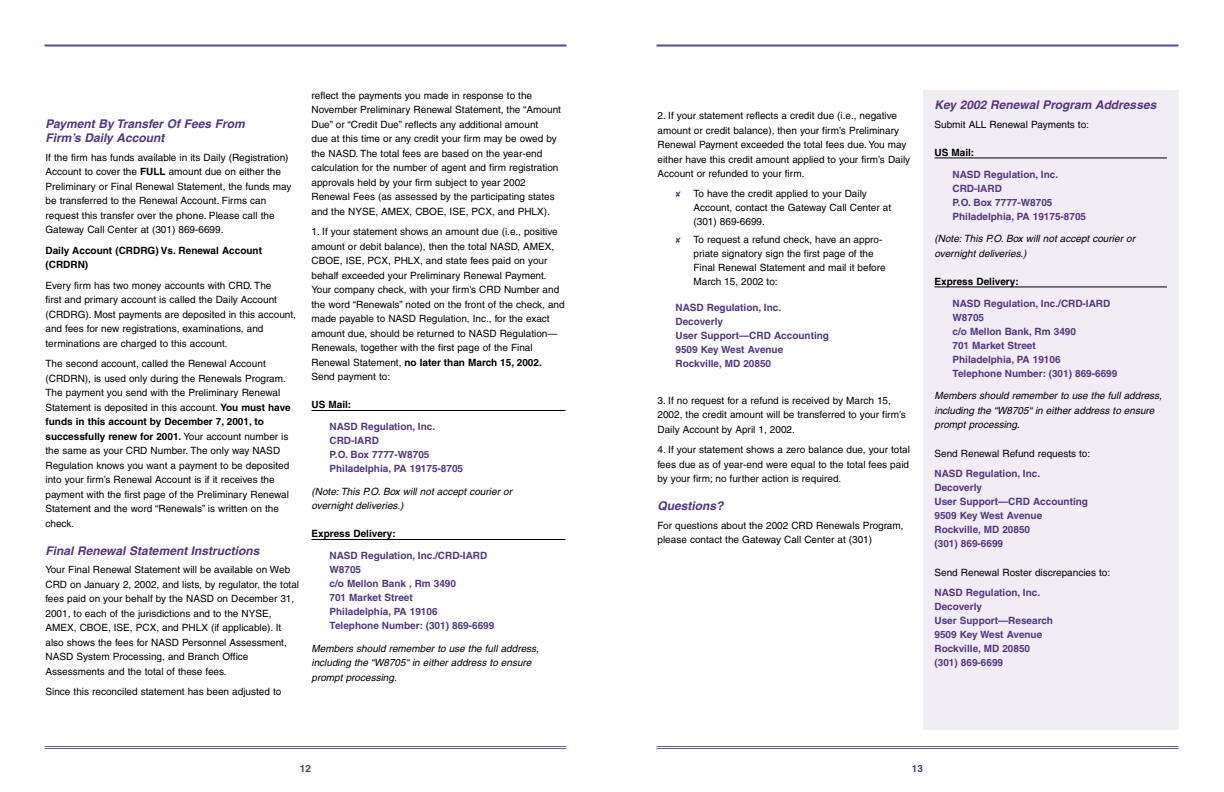
<style>
.page{position:relative;width:1224px;height:792px;background:#fff}
.page>*{position:absolute;margin:0;border:0;box-sizing:border-box;transform-origin:0 0}
.t1{font:italic 700 12px/14px "Helvetica";color:#513685}
.t2{font:10px/14.5px "Helvetica";color:#000}
.t3{font:700 10px/14px "Helvetica";color:#513685}
.t4{font:italic 10px/14.5px "Helvetica";color:#000}
.t5{font:700 10px/14.5px "Helvetica";color:#000}
.s1{font-weight:700}
</style>
<div class="page">
<hr style="left:657px;top:746px;width:522px;height:1px;background:#5b458e">
<hr style="left:657px;top:748px;width:522px;height:1px;background:#5b458e">
<hr style="left:656px;top:44px;width:522px;height:2px;background:#5b458e">
<hr style="left:44px;top:746px;width:523px;height:1px;background:#5b458e">
<hr style="left:44px;top:748px;width:523px;height:1px;background:#5b458e">
<hr style="left:44px;top:44px;width:522px;height:2px;background:#5b458e">
<svg style="left:311px;top:410px;width:255px;height:1px"></svg>
<svg style="left:311px;top:539px;width:255px;height:1px"></svg>
<div style="left:924px;top:90px;width:255px;height:639px;background:#f0eef4"></div>
<svg style="left:934px;top:157px;width:233px;height:2px"></svg>
<svg style="left:934px;top:286px;width:233px;height:2px"></svg>
<p class="t1" style="left:45px;top:118px;width:201px">Payment By Transfer Of Fees From<br>Firm’s Daily Account</p>
<p class="t2" style="left:45px;top:151px;width:248px">If the firm has funds available in its Daily (Registration)<br>Account to cover the <span class="s1">FULL</span> amount due on either the Preliminary or Final Renewal Statement, the funds may be transferred to the Renewal Account. Firms can request this transfer over the phone. Please call the Gateway Call Center at (301) 869-6699.</p>
<p class="t5" style="left:45px;top:244px;width:218px">Daily Account (CRDRG) Vs. Renewal Account (CRDRN)</p>
<p class="t2" style="left:45px;top:279px;width:252px">Every firm has two money accounts with CRD. The<br>first and primary account is called the Daily Account (CRDRG). Most payments are deposited in this account, and fees for new registrations, examinations, and terminations are charged to this account.</p>
<p class="t2" style="left:45px;top:357px;width:247px">The second account, called the Renewal Account (CRDRN), is used only during the Renewals Program.<br>The payment you send with the Preliminary Renewal Statement is deposited in this account. <span class="s1">You must have funds in this account by December 7, 2001, to successfully renew for 2001.</span> Your account number is the same as your CRD Number. The only way NASD Regulation knows you want a payment to be deposited into your firm’s Renewal Account is if it receives the payment with the first page of the Preliminary Renewal Statement and the word “Renewals” is written on the check.</p>
<p class="t1" style="left:45px;top:545px;width:216px">Final Renewal Statement Instructions</p>
<p class="t2" style="left:45px;top:563px;width:255px">Your Final Renewal Statement will be available on Web CRD on January 2, 2002, and lists, by regulator, the total fees paid on your behalf by the NASD on December 31, 2001, to each of the jurisdictions and to the NYSE, AMEX, CBOE, ISE, PCX, and PHLX (if applicable). It also shows the fees for NASD Personnel Assessment, NASD System Processing, and Branch Office Assessments and the total of these fees.</p>
<p class="t2" style="left:45px;top:685px;width:237px">Since this reconciled statement has been adjusted to</p>
<p class="t2" style="left:312px;top:89px;width:251px">reflect the payments you made in response to the November Preliminary Renewal Statement, the “Amount Due” or “Credit Due” reflects any additional amount<br>due at this time or any credit your firm may be owed by the NASD. The total fees are based on the year-end calculation for the number of agent and firm registration approvals held by your firm subject to year 2002<br>Renewal Fees (as assessed by the participating states and the NYSE, AMEX, CBOE, ISE, PCX, and PHLX).</p>
<p class="t2" style="left:312px;top:225px;width:255px">1. If your statement shows an amount due (i.e., positive amount or debit balance), then the total NASD, AMEX, CBOE, ISE, PCX, PHLX, and state fees paid on your behalf exceeded your Preliminary Renewal Payment.<br>Your company check, with your firm’s CRD Number and the word “Renewals” noted on the front of the check, and made payable to NASD Regulation, Inc., for the exact amount due, should be returned to NASD Regulation— Renewals, together with the first page of the Final Renewal Statement, <span class="s1">no later than March 15, 2002.<br></span>Send payment to:</p>
<p class="t5" style="left:312px;top:398px;width:41px">US Mail:</p>
<p class="t3" style="left:330px;top:421px;width:135px">NASD Regulation, Inc.<br>CRD-IARD<br>P.O. Box 7777-W8705<br>Philadelphia, PA 19175-8705</p>
<p class="t4" style="left:312px;top:485px;width:202px">(Note: This P.O. Box will not accept courier or overnight deliveries.)</p>
<p class="t5" style="left:312px;top:527px;width:86px">Express Delivery:</p>
<p class="t3" style="left:330px;top:550px;width:166px">NASD Regulation, Inc./CRD-IARD<br>W8705<br>c/o Mellon Bank , Rm 3490<br>701 Market Street<br>Philadelphia, PA 19106<br>Telephone Number: (301) 869-6699</p>
<p class="t4" style="left:312px;top:642px;width:229px">Members should remember to use the full address, including the “W8705“ in either address to ensure prompt processing.</p>
<p class="t3" style="left:300px;top:763px;width:13px">12</p>
<p class="t2" style="left:657px;top:109px;width:254px">2. If your statement reflects a credit due (i.e., negative amount or credit balance), then your firm’s Preliminary Renewal Payment exceeded the total fees due. You may either have this credit amount applied to your firm’s Daily Account or refunded to your firm.</p>
<p class="t2" style="left:693px;top:188px;width:199px;line-height:14px">To have the credit applied to your Daily<br>Account, contact the Gateway Call Center at (301) 869-6699.</p>
<p class="t2" style="left:693px;top:234px;width:194px;line-height:14px">To request a refund check, have an appro - priate signatory sign the first page of the Final Renewal Statement and mail it before March 15, 2002 to:</p>
<p class="t3" style="left:675px;top:302px;width:155px">NASD Regulation, Inc.<br>Decoverly<br>User Support—CRD Accounting<br>9509 Key West Avenue<br>Rockville, MD 20850</p>
<p class="t2" style="left:657px;top:394px;width:250px">3. If no request for a refund is received by March 15,<br>2002, the credit amount will be transferred to your firm’s<br>Daily Account by April 1, 2002.</p>
<p class="t2" style="left:657px;top:443px;width:254px;text-align:justify">4. If your statement shows a zero balance due, your total fees due as of year-end were equal to the total fees paid by your firm; no further action is required.</p>
<p class="t1" style="left:657px;top:500px;width:68px">Questions?</p>
<p class="t2" style="left:657px;top:519px;width:248px">For questions about the 2002 CRD Renewals Program, please contact the Gateway Call Center at (301)</p>
<p class="t1" style="left:935px;top:99px;width:223px">Key 2002 Renewal Program Addresses</p>
<p class="t2" style="left:935px;top:118px;width:156px">Submit ALL Renewal Payments to:</p>
<p class="t5" style="left:935px;top:146px;width:41px">US Mail:</p>
<p class="t3" style="left:953px;top:168px;width:135px">NASD Regulation, Inc.<br>CRD-IARD<br>P.O. Box 7777-W8705<br>Philadelphia, PA 19175-8705</p>
<p class="t4" style="left:935px;top:232px;width:202px">(Note: This P.O. Box will not accept courier or overnight deliveries.)</p>
<p class="t5" style="left:935px;top:275px;width:86px">Express Delivery:</p>
<p class="t3" style="left:953px;top:297px;width:166px">NASD Regulation, Inc./CRD-IARD<br>W8705<br>c/o Mellon Bank, Rm 3490<br>701 Market Street<br>Philadelphia, PA 19106<br>Telephone Number: (301) 869-6699</p>
<p class="t4" style="left:935px;top:389px;width:229px">Members should remember to use the full address, including the “W8705“ in either address to ensure prompt processing.</p>
<p class="t2" style="left:935px;top:447px;width:157px">Send Renewal Refund requests to:</p>
<p class="t3" style="left:935px;top:468px;width:155px">NASD Regulation, Inc.<br>Decoverly<br>User Support—CRD Accounting<br>9509 Key West Avenue<br>Rockville, MD 20850<br>(301) 869-6699</p>
<p class="t2" style="left:935px;top:566px;width:177px">Send Renewal Roster discrepancies to:</p>
<p class="t3" style="left:935px;top:587px;width:120px">NASD Regulation, Inc.<br>Decoverly<br>User Support—Research<br>9509 Key West Avenue<br>Rockville, MD 20850 (301) 869-6699</p>
<p class="t3" style="left:912px;top:763px;width:13px">13</p>
</div>
